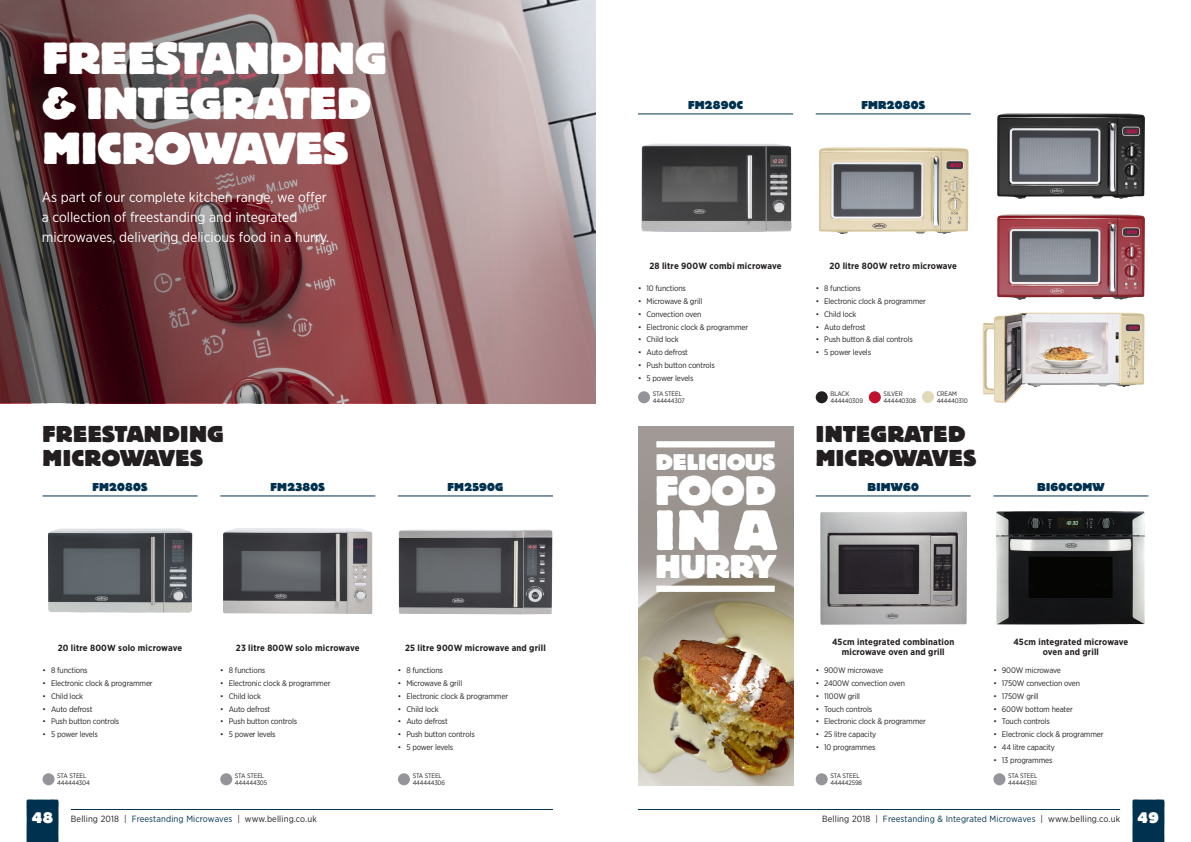
<style>
.page{position:relative;width:1191px;height:842px;background:#fff}
.page>*{position:absolute;margin:0;border:0;box-sizing:border-box;transform-origin:0 0}
.t1{font:800 59.3px "Bloc";color:#fff}
.t2{font:800 47px/45px "Bloc";color:#fff}
.t3{font:800 43.2px "Bloc";color:#fff}
.t4{font:800 34.5px "Bloc";color:#fff}
.INTRO_Small{font:800 24px/24px "Bloc";letter-spacing:.02em;color:#231f20}
.t5{font:800 23.7px "Bloc";color:#fff}
.INTRO_CENTRED{font:14px/20px "Gotham Narrow";color:#fff}
.Model_Sizes{font:800 12px "Bloc";letter-spacing:.02em;color:#003250}
.t6{font:700 9px/10.4px "Gotham Narrow";letter-spacing:.02em;color:#231f20;text-align:center}
.FOOTER_Text{font:9px "Gotham Narrow";letter-spacing:.015em;color:#003250}
.FOOTER_Text-2{font:9px "Gotham Narrow";letter-spacing:.015em;color:#231f20}
.t7{font:8px "Gotham Narrow";letter-spacing:-.02em;color:#231f20}
.t8{font:6.5px/7px "Gotham Narrow";letter-spacing:-.02em;color:#231f20}
.s1{font-family:"Bloc";font-weight:800;font-size:16px;color:#fff}
.s2{color:#003250}
.s3{color:#231f20}
</style>
<div class="page">
<img style="left:820px;top:511px;width:147px;height:114px">
<img style="left:996px;top:511px;width:149px;height:114px">
<img style="left:638px;top:660px;width:155px;height:125px">
<svg style="left:638px;top:426px;width:155px;height:234px;background:#9f9589"></svg>
<hr style="left:638px;top:114px;width:155px;height:1px;background:#003250">
<hr style="left:815px;top:114px;width:155px;height:1px;background:#003250">
<hr style="left:993px;top:496px;width:155px;height:1px;background:#003250">
<hr style="left:43px;top:496px;width:154px;height:1px;background:#003250">
<hr style="left:220px;top:496px;width:155px;height:1px;background:#003250">
<hr style="left:398px;top:496px;width:155px;height:1px;background:#003250">
<img style="left:48px;top:528px;width:145px;height:85px">
<img style="left:398px;top:529px;width:154px;height:85px">
<hr style="left:815px;top:496px;width:155px;height:1px;background:#003250">
<img style="left:223px;top:528px;width:149px;height:86px">
<img style="left:641px;top:144px;width:150px;height:88px">
<img style="left:819px;top:147px;width:149px;height:87px">
<svg style="left:0;top:0;width:595px;height:403px;background:#876063"></svg>
<img style="left:997px;top:113px;width:147px;height:86px">
<img style="left:997px;top:214px;width:147px;height:86px">
<img style="left:982px;top:312px;width:162px;height:92px">
<div style="left:815px;top:391px;width:12px;height:12px;background:#231f20;border-radius:50%"></div>
<div style="left:868px;top:391px;width:13px;height:12px;background:#c3102f;border-radius:50%"></div>
<div style="left:922px;top:391px;width:12px;height:12px;background:#e1dab9;border-radius:50%"></div>
<div style="left:43px;top:773px;width:12px;height:12px;background:#95949a;border-radius:50%"></div>
<div style="left:220px;top:773px;width:12px;height:12px;background:#95949a;border-radius:50%"></div>
<div style="left:398px;top:773px;width:12px;height:12px;background:#95949a;border-radius:50%"></div>
<div style="left:638px;top:391px;width:12px;height:12px;background:#95949a;border-radius:50%"></div>
<div style="left:815px;top:773px;width:12px;height:12px;background:#95949a;border-radius:50%"></div>
<div style="left:993px;top:773px;width:12px;height:12px;background:#95949a;border-radius:50%"></div>
<svg style="left:656px;top:441px;width:118px;height:7px"></svg>
<svg style="left:656px;top:585px;width:118px;height:7px"></svg>
<svg style="left:26px;top:799px;width:33px;height:43px"></svg>
<svg style="left:1132px;top:799px;width:32px;height:43px"></svg>
<hr style="left:71px;top:809px;width:482px;height:1px;background:#003250">
<hr style="left:638px;top:809px;width:482px;height:1px;background:#003250">
<p class="t2" style="left:43px;top:37px;width:345px">FREESTANDING &amp; INTEGRATED<br>MICROWAVES</p>
<p class="INTRO_CENTRED" style="left:42px;top:187px;width:289px">As part of our complete kitchen range, we offer a collection of freestanding and integrated microwaves, delivering delicious food in a hurry.</p>
<p class="INTRO_Small" style="left:43px;top:422px;width:182px">FREESTANDING<br>MICROWAVES</p>
<p class="Model_Sizes" style="left:92px;top:481px;width:57px">FM2080S</p>
<p class="Model_Sizes" style="left:270px;top:481px;width:56px">FM2380S</p>
<p class="Model_Sizes" style="left:447px;top:481px;width:57px">FM2590G</p>
<p class="t6" style="left:58px;top:642px;width:126px">20 litre 800W solo microwave</p>
<p class="t6" style="left:236px;top:642px;width:125px">23 litre 800W solo microwave</p>
<p class="t6" style="left:405px;top:642px;width:142px">25 litre 900W microwave and grill</p>
<p class="t7" style="left:43px;top:665px;width:47px">• 8 functions</p>
<p class="t7" style="left:43px;top:678px;width:112px">• Electronic clock &amp; programmer</p>
<p class="t7" style="left:43px;top:691px;width:42px">• Child lock</p>
<p class="t7" style="left:43px;top:704px;width:51px">• Auto defrost</p>
<p class="t7" style="left:43px;top:716px;width:78px">• Push button controls</p>
<p class="t7" style="left:43px;top:729px;width:57px">• 5 power levels</p>
<p class="t8" style="left:57px;top:772px;width:34px">STA STEEL<br>444444304</p>
<p class="t7" style="left:220px;top:665px;width:47px">• 8 functions</p>
<p class="t7" style="left:220px;top:678px;width:112px">• Electronic clock &amp; programmer</p>
<p class="t7" style="left:220px;top:691px;width:42px">• Child lock</p>
<p class="t7" style="left:220px;top:704px;width:51px">• Auto defrost</p>
<p class="t7" style="left:220px;top:716px;width:78px">• Push button controls</p>
<p class="t7" style="left:220px;top:729px;width:57px">• 5 power levels</p>
<p class="t8" style="left:235px;top:772px;width:34px">STA STEEL<br>444444305</p>
<p class="t7" style="left:398px;top:665px;width:47px">• 8 functions</p>
<p class="t7" style="left:398px;top:678px;width:66px">• Microwave &amp; grill</p>
<p class="t7" style="left:398px;top:691px;width:112px">• Electronic clock &amp; programmer</p>
<p class="t7" style="left:398px;top:704px;width:42px">• Child lock</p>
<p class="t7" style="left:398px;top:716px;width:51px">• Auto defrost</p>
<p class="t7" style="left:398px;top:729px;width:78px">• Push button controls</p>
<p class="t7" style="left:398px;top:742px;width:57px">• 5 power levels</p>
<p class="t8" style="left:413px;top:772px;width:34px">STA STEEL<br>444444306</p>
<p class="Model_Sizes" style="left:688px;top:99px;width:56px">FM2890C</p>
<p class="Model_Sizes" style="left:861px;top:99px;width:65px">FMR2080S</p>
<p class="t6" style="left:649px;top:260px;width:134px">28 litre 900W combi microwave</p>
<p class="t7" style="left:638px;top:283px;width:50px">• 10 functions</p>
<p class="t7" style="left:638px;top:296px;width:66px">• Microwave &amp; grill</p>
<p class="t7" style="left:638px;top:309px;width:65px">• Convection oven</p>
<p class="t7" style="left:638px;top:322px;width:112px">• Electronic clock &amp; programmer</p>
<p class="t7" style="left:638px;top:334px;width:42px">• Child lock</p>
<p class="t7" style="left:638px;top:347px;width:51px">• Auto defrost</p>
<p class="t7" style="left:638px;top:360px;width:78px">• Push button controls</p>
<p class="t7" style="left:638px;top:373px;width:57px">• 5 power levels</p>
<p class="t8" style="left:653px;top:390px;width:33px">STA STEEL<br>444444307</p>
<p class="t5" style="left:656px;top:449px;width:121px">DELICIOUS</p>
<p class="t3" style="left:655px;top:467px;width:122px">FOOD</p>
<p class="t1" style="left:654px;top:498px;width:123px">IN A</p>
<p class="t4" style="left:655px;top:548px;width:122px">HURRY</p>
<p class="t6" style="left:829px;top:260px;width:129px">20 litre 800W retro microwave</p>
<p class="t7" style="left:815px;top:283px;width:47px">• 8 functions</p>
<p class="t7" style="left:815px;top:296px;width:112px">• Electronic clock &amp; programmer</p>
<p class="t7" style="left:815px;top:309px;width:42px">• Child lock</p>
<p class="t7" style="left:815px;top:322px;width:51px">• Auto defrost</p>
<p class="t7" style="left:815px;top:334px;width:99px">• Push button &amp; dial controls</p>
<p class="t7" style="left:815px;top:347px;width:57px">• 5 power levels</p>
<p class="t8" style="left:830px;top:390px;width:34px">BLACK<br>444440309</p>
<p class="t8" style="left:883px;top:390px;width:34px">SILVER<br>444440308</p>
<p class="t8" style="left:936px;top:390px;width:33px">CREAM<br>444440310</p>
<p class="INTRO_Small" style="left:816px;top:422px;width:162px">INTEGRATED<br>MICROWAVES</p>
<p class="Model_Sizes" style="left:867px;top:481px;width:53px">BIMW60</p>
<p class="Model_Sizes" style="left:1037px;top:481px;width:69px">BI60COMW</p>
<p class="t6" style="left:832px;top:636px;width:124px">45cm integrated combination microwave oven and grill</p>
<p class="t7" style="left:815px;top:665px;width:69px">• 900W microwave</p>
<p class="t7" style="left:815px;top:678px;width:91px">• 2400W convection oven</p>
<p class="t7" style="left:815px;top:691px;width:46px">• 1100W grill</p>
<p class="t7" style="left:815px;top:704px;width:58px">• Touch controls</p>
<p class="t7" style="left:815px;top:716px;width:112px">• Electronic clock &amp; programmer</p>
<p class="t7" style="left:815px;top:729px;width:62px">• 25 litre capacity</p>
<p class="t7" style="left:815px;top:742px;width:61px">• 10 programmes</p>
<p class="t6" style="left:1013px;top:636px;width:117px">45cm integrated microwave oven and grill</p>
<p class="t7" style="left:993px;top:665px;width:69px">• 900W microwave</p>
<p class="t7" style="left:993px;top:678px;width:88px">• 1750W convection oven</p>
<p class="t7" style="left:993px;top:691px;width:47px">• 1750W grill</p>
<p class="t7" style="left:993px;top:704px;width:81px">• 600W bottom heater</p>
<p class="t7" style="left:993px;top:716px;width:58px">• Touch controls</p>
<p class="t7" style="left:993px;top:729px;width:112px">• Electronic clock &amp; programmer</p>
<p class="t7" style="left:993px;top:742px;width:63px">• 44 litre capacity</p>
<p class="t7" style="left:993px;top:755px;width:61px">• 13 programmes</p>
<p class="t8" style="left:830px;top:772px;width:33px">STA STEEL<br>444442598</p>
<p class="t8" style="left:1008px;top:772px;width:31px">STA STEEL<br>444443161</p>
<p class="FOOTER_Text-2" style="left:32px;top:813px;width:286px"><span class="s1">48</span> Belling 2018 | <span class="s2">Freestanding Microwaves</span> | www.belling.co.uk</p>
<p class="FOOTER_Text" style="left:822px;top:813px;width:338px"><span class="s3">Belling 2018 |</span> Freestanding &amp; Integrated Microwaves <span class="s3">| www.belling.co.uk</span> <span class="s1">49</span></p>
</div>
